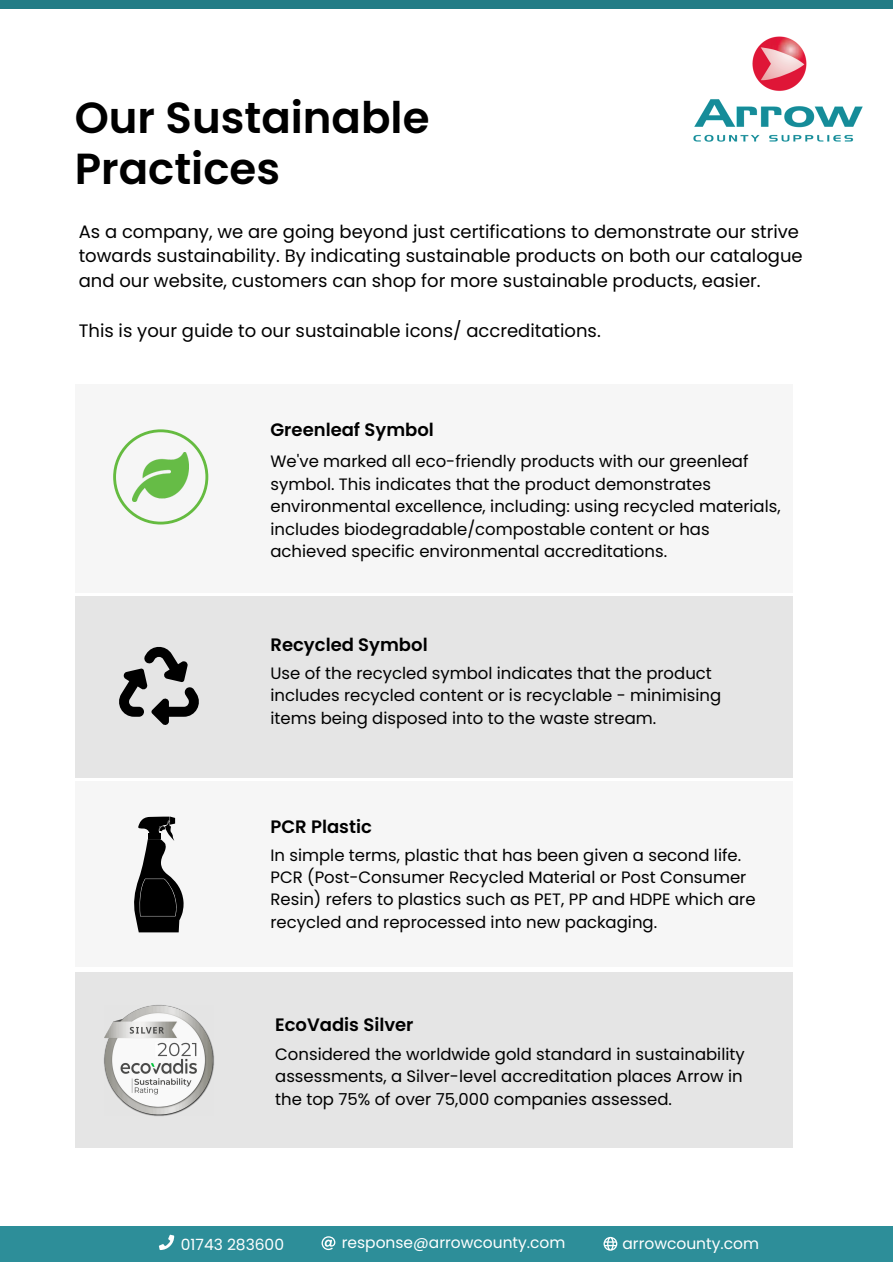
<style>
.page{position:relative;width:893px;height:1264px;background:#fff}
.page>*{position:absolute;margin:0;border:0;box-sizing:border-box;transform-origin:0 0}
.t1{font:600 43.5px/51.8px "Poppins";color:#000}
.t2{font:18px/24.8px "Poppins";color:#000}
.t3{font:600 18px "Poppins";color:#000}
.t4{font:16.5px/22.5px "Poppins";color:#000}
.t5{font:15.45px "Poppins";color:#fff}
</style>
<div class="page">
<img style="left:693px;top:36px;width:170px;height:106px">
<div style="left:75px;top:972px;width:717px;height:175px;background:#e5e5e5"></div>
<div style="left:75px;top:596px;width:717px;height:181px;background:#e5e5e5"></div>
<div style="left:0;top:0;width:892px;height:9px;background:#227c86"></div>
<svg style="left:119px;top:647px;width:80px;height:78px"></svg>
<img style="left:104px;top:1005px;width:110px;height:111px">
<div style="left:0;top:1226px;width:892px;height:36px;background:#2d8e99"></div>
<svg style="left:603px;top:1236px;width:14px;height:14px"></svg>
<svg style="left:321px;top:1236px;width:14px;height:13px"></svg>
<svg style="left:159px;top:1234px;width:15px;height:15px"></svg>
<div style="left:75px;top:781px;width:717px;height:186px;background:#f6f6f6"></div>
<svg style="left:134px;top:816px;width:49px;height:116px"></svg>
<div style="left:75px;top:384px;width:717px;height:208px;background:#f6f6f6"></div>
<svg style="left:113px;top:429px;width:95px;height:95px"></svg>
<img style="left:132px;top:452px;width:57px;height:50px">
<h1 class="t1" style="left:75px;top:92px;width:356px">Our Sustainable<br>Practices</h1>
<p class="t2" style="left:79px;top:219px;width:725px">As a company, we are going beyond just certifications to demonstrate our strive towards sustainability. By indicating sustainable products on both our catalogue and our website, customers can shop for more sustainable products, easier.</p>
<p class="t2" style="left:79px;top:318px;width:523px">This is your guide to our sustainable icons/ accreditations.</p>
<p class="t3" style="left:270px;top:417px;width:165px">Greenleaf Symbol</p>
<p class="t4" style="left:270px;top:450px;width:511px">We've marked all eco-friendly products with our greenleaf symbol. This indicates that the product demonstrates environmental excellence, including: using recycled materials, includes biodegradable/compostable content or has achieved specific environmental accreditations.</p>
<p class="t3" style="left:270px;top:632px;width:159px">Recycled Symbol</p>
<p class="t4" style="left:270px;top:661px;width:452px">Use of the recycled symbol indicates that the product includes recycled content or is recyclable - minimising items being disposed into to the waste stream.</p>
<p class="t3" style="left:270px;top:813px;width:103px">PCR Plastic</p>
<p class="t4" style="left:270px;top:843px;width:486px">In simple terms, plastic that has been given a second life.<br>PCR (Post-Consumer Recycled Material or Post Consumer Resin) refers to plastics such as PET, PP and HDPE which are recycled and reprocessed into new packaging.</p>
<p class="t3" style="left:275px;top:1012px;width:140px">EcoVadis Silver</p>
<p class="t4" style="left:275px;top:1042px;width:471px">Considered the worldwide gold standard in sustainability assessments, a Silver-level accreditation places Arrow in the top 75% of over 75,000 companies assessed.</p>
<p class="t5" style="left:181px;top:1233px;width:105px">01743 283600</p>
<p class="t5" style="left:342px;top:1231px;width:225px">response@arrowcounty.com</p>
<p class="t5" style="left:622px;top:1232px;width:138px">arrowcounty.com</p>
</div>
